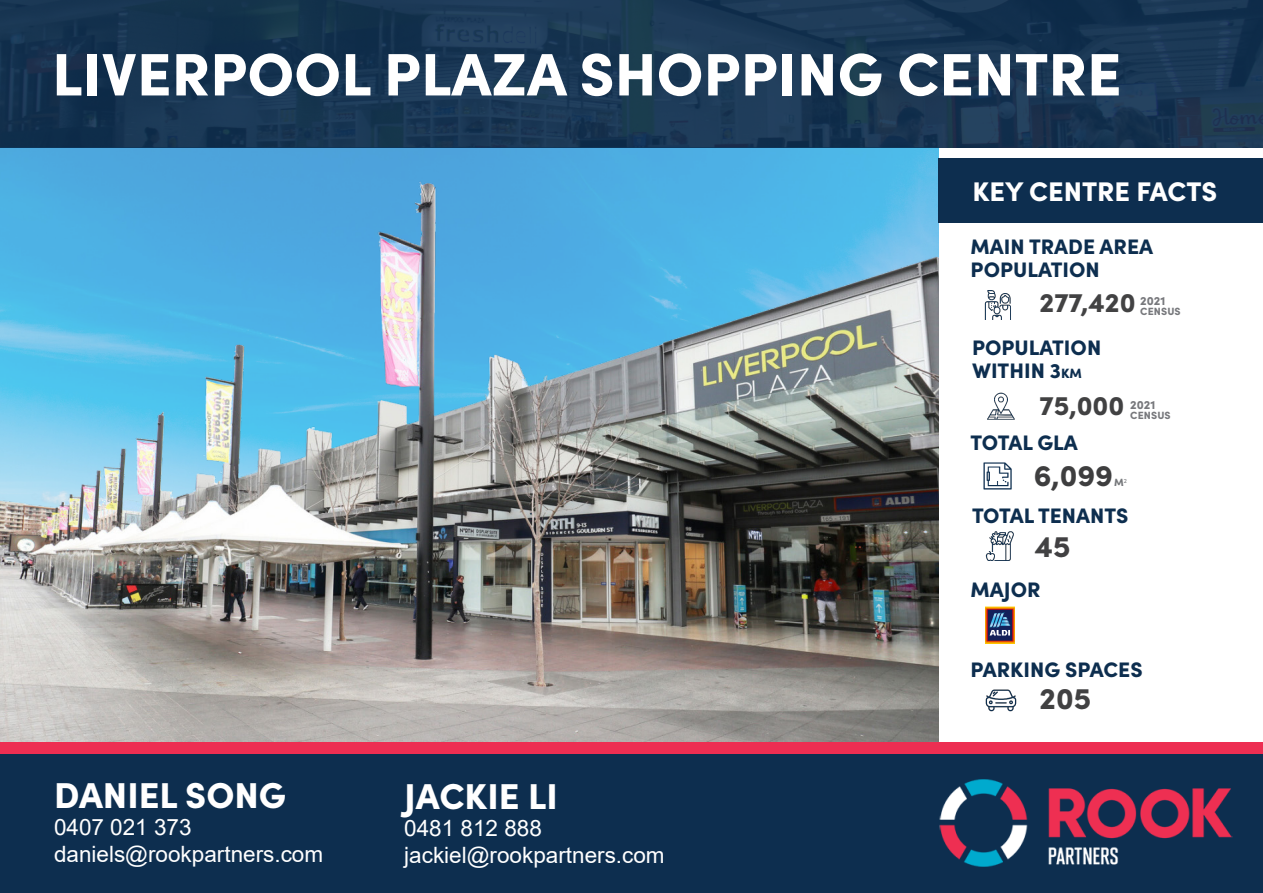
<style>
.page{position:relative;width:1263px;height:893px;background:#fff}
.page>*{position:absolute;margin:0;border:0;box-sizing:border-box;transform-origin:0 0}
.t1{font:900 60px "Sofia Pro";color:#fff}
.t2{font:900 36px "Sofia Pro";color:#fff}
.t3{font:900 30px "Sofia Pro";color:#3e3e3f}
.t4{font:900 30px "Sofia Pro";color:#414142}
.t5{font:900 30px "Sofia Pro";color:#424243}
.t6{font:900 27px "Sofia Pro";color:#fff}
.t7{font:900 27px "Sofia Pro";color:#424243}
.t8{font:900 27px "Sofia Pro";color:#414142}
.t9{font:22.5px "Arial";color:#fff}
.t10{font:900 21px "Sofia Pro";color:#0d2e4f}
.t11{font:900 12px "Sofia Pro";color:#77787c}
.t12{font:900 10.5px "Sofia Pro";letter-spacing:.01em;color:#77787c}
.t13{font:900 10.5px "Sofia Pro";color:#76787b}
.s1{font-size:13.5px}
.s2{color:#414042}
</style>
<div class="page">
<img style="left:0;top:148px;width:939px;height:25px">
<img style="left:0;top:173px;width:939px;height:569px">
<div style="left:0;top:748px;width:1263px;height:145px;background:#0d2e4f"></div>
<div style="left:0;top:742px;width:1263px;height:12px;background:#ed2e52"></div>
<div style="left:0;top:0;width:1263px;height:148px;background:#193652"></div>
<img style="left:939px;top:779px;width:294px;height:87px">
<div style="left:939px;top:158px;width:324px;height:65px;background:#0d2e4f"></div>
<img style="left:985px;top:606px;width:30px;height:37px">
<img style="left:983px;top:462px;width:29px;height:28px">
<img style="left:984px;top:290px;width:27px;height:29px">
<img style="left:986px;top:532px;width:28px;height:29px">
<img style="left:985px;top:689px;width:32px;height:23px">
<img style="left:987px;top:393px;width:27px;height:26px">
<p class="t1" style="left:52px;top:27px;width:1071px">LIVERPOOL PLAZA SHOPPING CENTRE</p>
<p class="t6" style="left:972px;top:170px;width:246px">KEY CENTRE FACTS</p>
<p class="t10" style="left:971px;top:230px;width:184px">MAIN TRADE AREA</p>
<p class="t10" style="left:971px;top:253px;width:131px">POPULATION</p>
<p class="t7" style="left:1039px;top:281px;width:97px">277,420</p>
<p class="t11" style="left:1140px;top:291px;width:27px">2021</p>
<p class="t12" style="left:1140px;top:303px;width:42px">CENSUS</p>
<p class="t10" style="left:972px;top:331px;width:131px">POPULATION</p>
<p class="t10" style="left:972px;top:354px;width:111px">WITHIN 3<span class="s1">KM</span></p>
<p class="t8" style="left:1039px;top:384px;width:86px">75,000</p>
<p class="t11" style="left:1130px;top:395px;width:27px">2021</p>
<p class="t12" style="left:1130px;top:407px;width:42px">CENSUS</p>
<p class="t10" style="left:971px;top:427px;width:109px">TOTAL GLA</p>
<p class="t3" style="left:1034px;top:452px;width:81px">6,099</p>
<p class="t13" style="left:1114px;top:474px;width:14px">M<sup>2</sup></p>
<p class="t10" style="left:972px;top:499px;width:158px">TOTAL TENANTS</p>
<p class="t5" style="left:1035px;top:523px;width:37px">4<span class="s2">5</span></p>
<p class="t10" style="left:971px;top:574px;width:71px">MAJOR</p>
<p class="t10" style="left:971px;top:653px;width:174px">PARKING SPACES</p>
<p class="t2" style="left:54px;top:767px;width:234px">DANIEL SONG</p>
<p class="t9" style="left:54px;top:812px;width:139px">0407 021 373</p>
<p class="t9" style="left:54px;top:839px;width:271px">daniels@rookpartners.com</p>
<p class="t2" style="left:404px;top:768px;width:155px">JACKIE LI</p>
<p class="t9" style="left:404px;top:813px;width:139px">0481 812 888</p>
<p class="t9" style="left:404px;top:840px;width:262px">jackiel@rookpartners.com</p>
<p class="t4" style="left:1039px;top:675px;width:53px">205</p>
</div>
